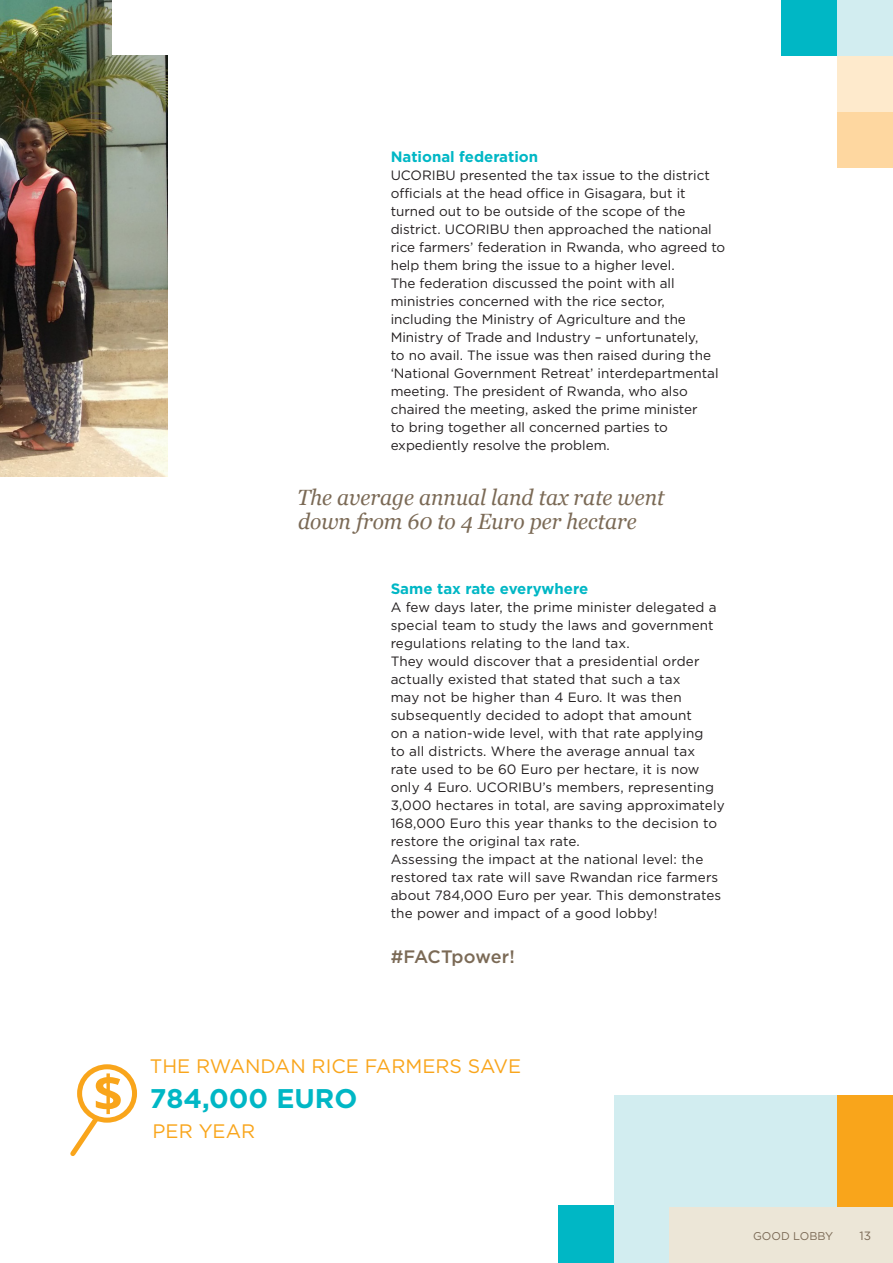
<style>
.page{position:relative;width:893px;height:1263px;background:#fff}
.page>*{position:absolute;margin:0;border:0;box-sizing:border-box;transform-origin:0 0}
.t1{font:700 27px "Gotham";color:#00b7c5}
.tekst_cursief{font:italic 22.05px/24px "Georgia";color:#7b6a56;scale:.95 1}
.t2{font:19.5px "Gotham";color:#f9a51b}
.Intro{font:500 18px "Gotham";letter-spacing:-.015em;color:#7b6a56}
.tussenkop{font:700 15px "Gotham";color:#00b7c5}
.Plat{font:13.5px/18px "Gotham";color:#231f20}
.t3{font:12px "Gotham";color:#7b6a56}
.t4{font:11.25px "Gotham";color:#7b6a56}
</style>
<div class="page">
<img style="left:0;top:0;width:167px;height:477px">
<div style="left:112px;top:0;width:67px;height:55px;background:#fff"></div>
<div style="left:781px;top:0;width:56px;height:56px;background:#00b7c5"></div>
<div style="left:837px;top:0;width:56px;height:56px;background:#d2edf0"></div>
<div style="left:837px;top:56px;width:56px;height:56px;background:#feeacc"></div>
<div style="left:837px;top:112px;width:56px;height:55px;background:#fed7a0"></div>
<div style="left:614px;top:1095px;width:223px;height:168px;background:#d2edf0"></div>
<div style="left:837px;top:1095px;width:56px;height:112px;background:#f9a51b"></div>
<div style="left:670px;top:1207px;width:223px;height:56px;background:#ece6d7"></div>
<div style="left:558px;top:1205px;width:56px;height:58px;background:#00b7c5"></div>
<svg style="left:70px;top:1064px;width:67px;height:92px"></svg>
<p class="tussenkop" style="left:391px;top:147px;width:149px">National federation</p>
<p class="Plat" style="left:391px;top:166px;width:336px">UCORIBU presented the tax issue to the district officials at the head office in Gisagara, but it turned out to be outside of the scope of the district. UCORIBU then approached the national rice farmers’ federation in Rwanda, who agreed to help them bring the issue to a higher level.</p>
<p class="Plat" style="left:391px;top:274px;width:329px">The federation discussed the point with all ministries concerned with the rice sector, including the Ministry of Agriculture and the Ministry of Trade and Industry – unfortunately,<br>to no avail. The issue was then raised during the ‘National Government Retreat’ interdepartmental meeting. The president of Rwanda, who also chaired the meeting, asked the prime minister<br>to bring together all concerned parties to expediently resolve the problem.</p>
<p class="tekst_cursief" style="left:297px;top:486px;width:388px">The average annual land tax rate went down from 60 to 4 Euro per hectare</p>
<p class="tussenkop" style="left:391px;top:579px;width:199px">Same tax rate everywhere</p>
<p class="Plat" style="left:391px;top:598px;width:327px">A few days later, the prime minister delegated a special team to study the laws and government regulations relating to the land tax.</p>
<p class="Plat" style="left:391px;top:652px;width:336px">They would discover that a presidential order actually existed that stated that such a tax<br>may not be higher than 4 Euro. It was then subsequently decided to adopt that amount<br>on a nation-wide level, with that rate applying<br>to all districts. Where the average annual tax rate used to be 60 Euro per hectare, it is now only 4 Euro. UCORIBU’s members, representing 3,000 hectares in total, are saving approximately 168,000 Euro this year thanks to the decision to restore the original tax rate.</p>
<p class="Plat" style="left:391px;top:850px;width:332px">Assessing the impact at the national level: the restored tax rate will save Rwandan rice farmers about 784,000 Euro per year. This demonstrates the power and impact of a good lobby!</p>
<p class="Intro" style="left:391px;top:945px;width:126px">#FACTpower!</p>
<p class="t2" style="left:150px;top:1055px;width:373px">THE RWANDAN RICE FARMERS SAVE</p>
<p class="t1" style="left:150px;top:1080px;width:209px">784,000 EURO</p>
<p class="t2" style="left:153px;top:1120px;width:104px">PER YEAR</p>
<p class="t4" style="left:753px;top:1230px;width:82px">GOOD LOBBY</p>
<p class="t3" style="left:860px;top:1229px;width:13px">13</p>
</div>
